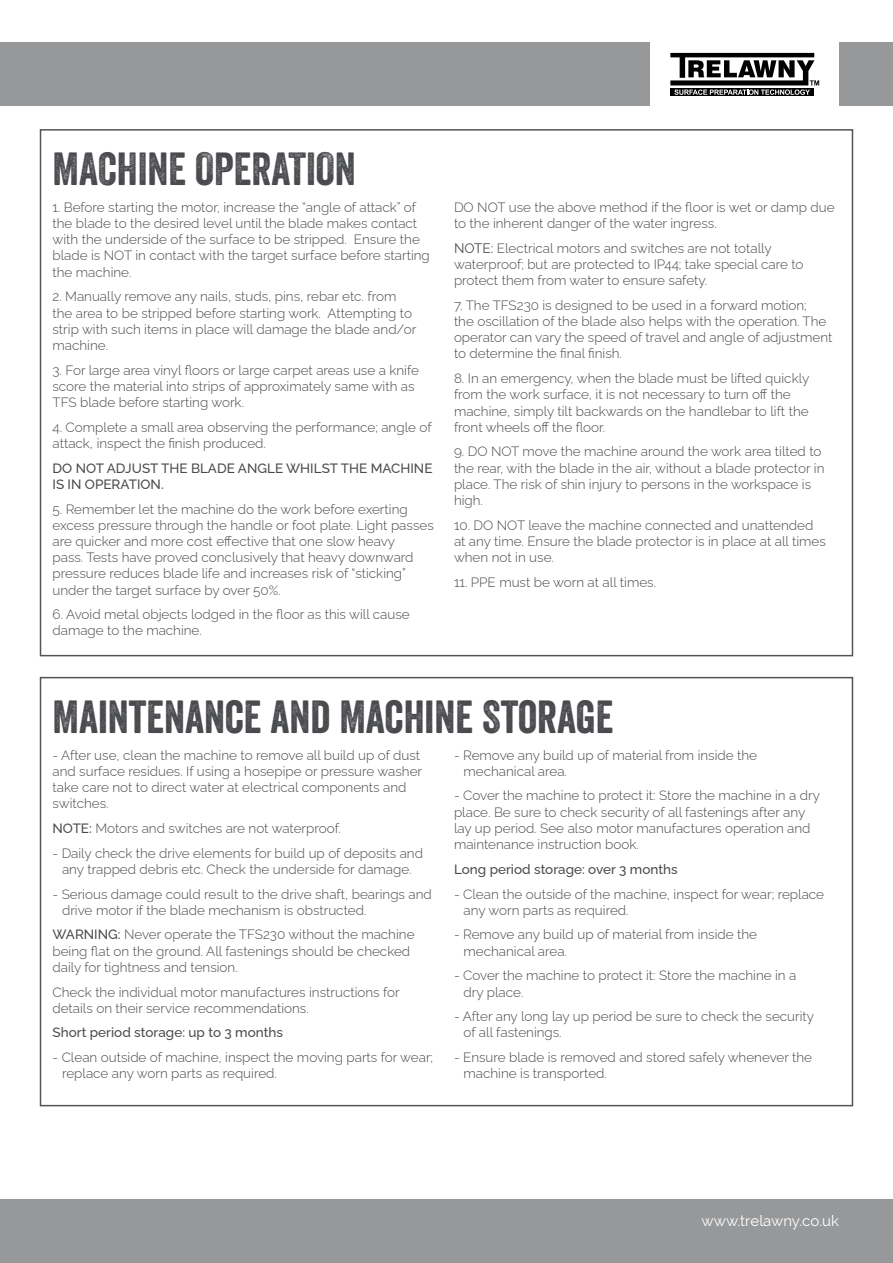
<style>
.page{position:relative;width:893px;height:1263px;background:#fff}
.page>*{position:absolute;margin:0;border:0;box-sizing:border-box;transform-origin:0 0}
.t1{font:45px "Veneer";color:#494a4d}
.t2{font:15px "Raleway";color:#fff}
.t3{font:300 13.5px/16.2px "Raleway";color:#494a4d}
.t4{font:500 13.5px/16.2px "Raleway";color:#494a4d}
.s1{font-weight:400}
.s2{font-weight:500}
</style>
<div class="page">
<div style="left:0;top:43px;width:893px;height:63px;background:#97989a"></div>
<div style="left:651px;top:43px;width:188px;height:63px;background:#fff"></div>
<svg style="left:670px;top:53px;width:149px;height:43px"></svg>
<div style="left:0;top:1199px;width:893px;height:64px;background:#97989a"></div>
<div style="left:40px;top:677px;width:813px;height:429px;border:2px solid #545454"></div>
<h1 class="t1" style="left:52px;top:141px;width:305px">MACHINE OPERATION</h1>
<p class="t3" style="left:52px;top:197px;width:379px">1. Before starting the motor, increase the “angle of attack” of the blade to the desired level until the blade makes contact with the underside of the surface to be stripped. Ensure the blade is NOT in contact with the target surface before starting the machine.</p>
<p class="t3" style="left:52px;top:287px;width:365px">2. Manually remove any nails, studs, pins, rebar etc. from the area to be stripped before starting work. Attempting to strip with such items in place will damage the blade and/or machine.</p>
<p class="t3" style="left:52px;top:360px;width:368px">3. For large area vinyl floors or large carpet areas use a knife score the material into strips of approximately same with as<br>TFS blade before starting work.</p>
<p class="t3" style="left:52px;top:417px;width:381px">4. Complete a small area observing the performance; angle of attack, inspect the finish produced.</p>
<p class="t4" style="left:52px;top:458px;width:382px">DO NOT ADJUST THE BLADE ANGLE WHILST THE MACHINE<br>IS IN OPERATION.</p>
<p class="t3" style="left:52px;top:499px;width:383px">5. Remember let the machine do the work before exerting excess pressure through the handle or foot plate. Light passes are quicker and more cost effective that one slow heavy<br>pass. Tests have proved conclusively that heavy downward pressure reduces blade life and increases risk of “sticking” under the target surface by over 50%.</p>
<p class="t3" style="left:52px;top:605px;width:359px">6. Avoid metal objects lodged in the floor as this will cause damage to the machine.</p>
<p class="t3" style="left:454px;top:197px;width:382px">DO NOT use the above method if the floor is wet or damp due to the inherent danger of the water ingress.</p>
<p class="t3" style="left:454px;top:238px;width:351px"><span class="s1">NOTE:</span> Electrical motors and switches are not totally waterproof; but are protected to IP44; take special care to protect them from water to ensure safety.</p>
<p class="t3" style="left:454px;top:295px;width:380px">7. The TFS230 is designed to be used in a forward motion;<br>the oscillation of the blade also helps with the operation. The operator can vary the speed of travel and angle of adjustment to determine the final finish.</p>
<p class="t3" style="left:454px;top:369px;width:357px">8. In an emergency, when the blade must be lifted quickly from the work surface, it is not necessary to turn off the machine, simply tilt backwards on the handlebar to lift the front wheels off the floor.</p>
<p class="t3" style="left:454px;top:442px;width:372px">9. DO NOT move the machine around the work area tilted to the rear, with the blade in the air, without a blade protector in place. The risk of shin injury to persons in the workspace is high.</p>
<p class="t3" style="left:454px;top:515px;width:373px">10. DO NOT leave the machine connected and unattended at any time. Ensure the blade protector is in place at all times when not in use.</p>
<p class="t3" style="left:454px;top:572px;width:204px">11. PPE must be worn at all times.</p>
<h1 class="t1" style="left:52px;top:689px;width:562px">MAINTENANCE AND MACHINE STORAGE</h1>
<p class="t3" style="left:52px;top:745px;width:371px">- After use, clean the machine to remove all build up of dust and surface residues. If using a hosepipe or pressure washer take care not to direct water at electrical components and switches.</p>
<p class="t3" style="left:52px;top:818px;width:290px"><span class="s2">NOTE:</span> Motors and switches are not waterproof.</p>
<p class="t3" style="left:52px;top:843px;width:372px;text-align:center">- Daily check the drive elements for build up of deposits and any trapped debris etc. Check the underside for damage.</p>
<p class="t3" style="left:62px;top:884px;width:371px;text-indent:-10px">- Serious damage could result to the drive shaft, bearings and drive motor if the blade mechanism is obstructed.</p>
<p class="t3" style="left:52px;top:925px;width:364px"><span class="s2">WARNING:</span> Never operate the TFS230 without the machine being flat on the ground. All fastenings should be checked daily for tightness and tension.</p>
<p class="t3" style="left:52px;top:982px;width:349px">Check the individual motor manufactures instructions for details on their service recommendations.</p>
<p class="t4" style="left:52px;top:1023px;width:232px">Short period storage: up to 3 months</p>
<p class="t3" style="left:62px;top:1048px;width:373px;text-indent:-10px">- Clean outside of machine, inspect the moving parts for wear; replace any worn parts as required.</p>
<p class="t3" style="left:464px;top:745px;width:295px;text-indent:-10px">- Remove any build up of material from inside the mechanical area.</p>
<p class="t3" style="left:454px;top:786px;width:368px">- Cover the machine to protect it: Store the machine in a dry place. Be sure to check security of all fastenings after any lay up period. See also motor manufactures operation and maintenance instruction book.</p>
<p class="t4" style="left:454px;top:859px;width:225px">Long period storage: over 3 months</p>
<p class="t3" style="left:464px;top:884px;width:362px;text-indent:-10px">- Clean the outside of the machine, inspect for wear; replace any worn parts as required.</p>
<p class="t3" style="left:464px;top:925px;width:295px;text-indent:-10px">- Remove any build up of material from inside the mechanical area.</p>
<p class="t3" style="left:464px;top:966px;width:334px;text-indent:-10px">- Cover the machine to protect it: Store the machine in a dry place.</p>
<p class="t3" style="left:464px;top:1007px;width:352px;text-indent:-10px">- After any long lay up period be sure to check the security of all fastenings.</p>
<p class="t3" style="left:464px;top:1048px;width:350px;text-indent:-10px">- Ensure blade is removed and stored safely whenever the machine is transported.</p>
<p class="t2" style="left:701px;top:1212px;width:139px">www.trelawny.co.uk</p>
</div>
